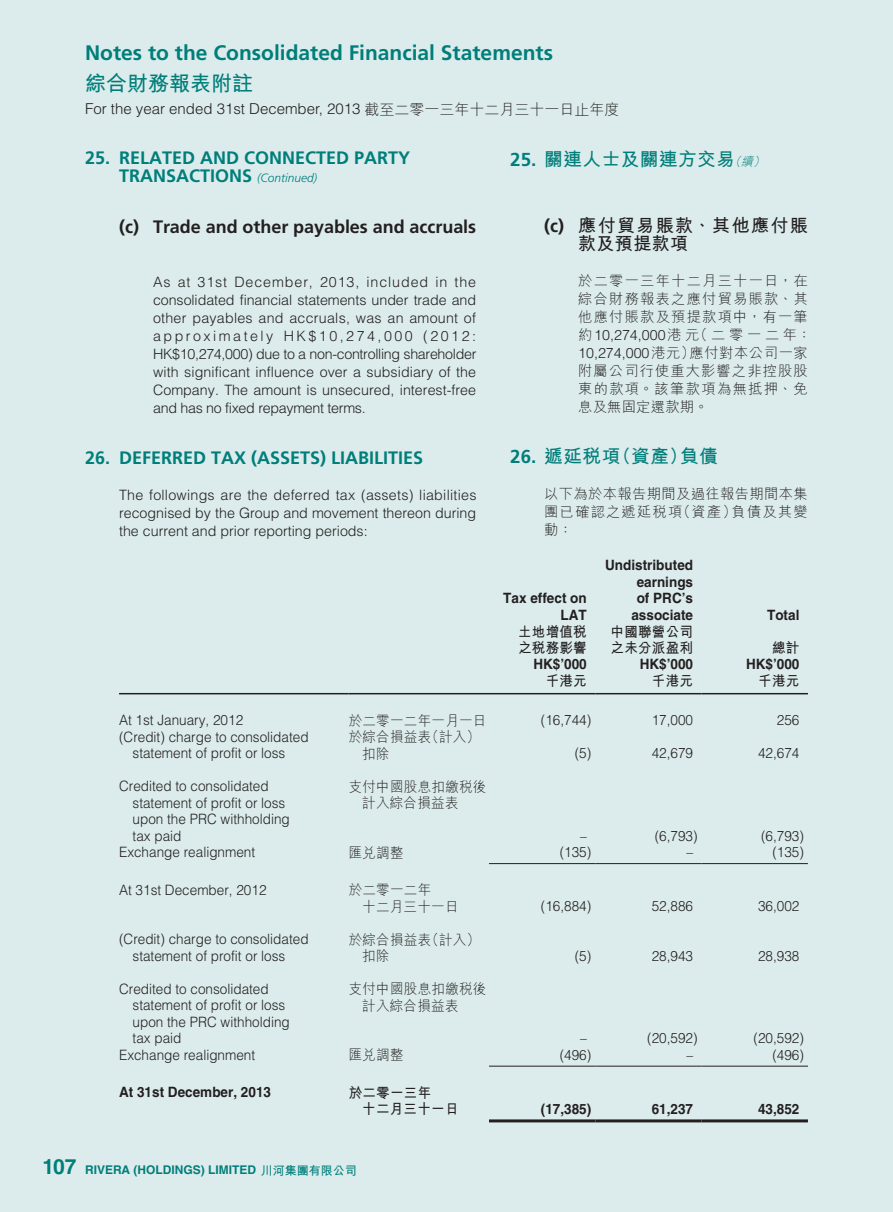
<style>
.page{position:relative;width:893px;height:1212px;background:#dcecec}
.page>*{position:absolute;margin:0;border:0;box-sizing:border-box;transform-origin:0 0}
.t1{font:700 21px "Frutiger LT Std";color:#007e7a}
.t2{font:700 21px "M Hei HK";color:#007e7a}
.t3{font:700 18.75px "M Hei HK";letter-spacing:.02em;color:#007e7a}
.t4{font:700 18px/18px "Frutiger LT Std";color:#007e7a}
.t5{font:700 18px "Frutiger LT Std";letter-spacing:-.005em;color:#231f20}
.t6{font:700 18px/18px "M Hei HK";letter-spacing:.075em;color:#231f20}
.t7{font:300 15px "Helvetica LT Std";color:#231f20}
.t8{font:300 14.25px/16.5px "Helvetica LT Std";color:#231f20;scale:.95 1}
.t9{font:300 14.25px/18px "Helvetica LT Std";color:#231f20;text-align:justify}
.t10{font:300 14.25px/18px "M Hei HK";letter-spacing:.085em;color:#231f20}
.t11{font:700 14.25px/16.5px "Helvetica LT Std";color:#231f20;text-align:right;scale:.95 1}
.t12{font:300 14.25px/16.5px "M Hei HK";letter-spacing:.03em;color:#231f20;scale:.95 1}
.t13{font:700 14.25px/16.5px "M Hei HK";letter-spacing:.02em;color:#231f20;scale:.95 1}
.t14{font:300 14.25px/18px "M Hei HK";letter-spacing:.03em;color:#231f20;text-align:justify}
.t15{font:700 12px "Helvetica LT Std";color:#007e7a}
.s1{font-family:"M Hei HK"}
.s2{font-weight:300;font-style:italic;font-size:12px}
.s3{font-family:"Frutiger LT Std"}
.s4{font-family:"Helvetica LT Std"}
.s5{font-size:21px}
</style>
<div class="page">
<hr style="left:119px;top:693px;width:230px;height:1px;background:#231f20">
<hr style="left:349px;top:693px;width:140px;height:1px;background:#231f20">
<hr style="left:489px;top:693px;width:106px;height:1px;background:#231f20">
<hr style="left:595px;top:693px;width:107px;height:1px;background:#231f20">
<hr style="left:702px;top:693px;width:106px;height:1px;background:#231f20">
<hr style="left:489px;top:863px;width:106px;height:1px;background:#231f20">
<hr style="left:595px;top:863px;width:107px;height:1px;background:#231f20">
<hr style="left:702px;top:863px;width:106px;height:1px;background:#231f20">
<hr style="left:489px;top:1066px;width:106px;height:1px;background:#231f20">
<hr style="left:595px;top:1066px;width:107px;height:1px;background:#231f20">
<hr style="left:702px;top:1066px;width:106px;height:1px;background:#231f20">
<hr style="left:489px;top:1119px;width:106px;height:3px;background:#231f20">
<hr style="left:595px;top:1119px;width:107px;height:3px;background:#231f20">
<hr style="left:702px;top:1119px;width:106px;height:3px;background:#231f20">
<h1 class="t1" style="left:85px;top:40px;width:469px">Notes to the Consolidated Financial Statements</h1>
<h1 class="t2" style="left:85px;top:68px;width:169px">綜合財務報表附註</h1>
<p class="t7" style="left:85px;top:100px;width:536px">For the year ended 31st December, 2013 <span class="s1">截至二零一三年十二月三十一日止年度</span></p>
<p class="t4" style="left:119px;top:149px;width:293px;text-indent:-34px">25. RELATED AND CONNECTED PARTY<br>TRANSACTIONS <span class="s2">(Continued)</span></p>
<p class="t5" style="left:119px;top:216px;width:359px">(c) Trade and other payables and accruals</p>
<p class="t9" style="left:153px;top:272px;width:325px">As at 31st December, 2013, included in the consolidated financial statements under trade and other payables and accruals, was an amount of approximately HK$10,274,000 (2012:<br>HK$10,274,000) due to a non-controlling shareholder with significant influence over a subsidiary of the Company. The amount is unsecured, interest-free and has no fixed repayment terms.</p>
<p class="t4" style="left:85px;top:448px;width:340px">26. DEFERRED TAX (ASSETS) LIABILITIES</p>
<p class="t9" style="left:119px;top:485px;width:359px">The followings are the deferred tax (assets) liabilities recognised by the Group and movement thereon during the current and prior reporting periods:</p>
<h2 class="t3" style="left:510px;top:145px;width:259px"><span class="s3">25.</span> 關連人士及關連方交易<span class="s2">（續）</span></h2>
<p class="t6" style="left:578px;top:214px;width:231px;text-indent:-34px"><span class="s3">(c)</span> 應付貿易賬款、其他應付賬款及預提款項</p>
<p class="t10" style="left:578px;top:271px;width:235px">於二零一三年十二月三十一日，在綜合財務報表之應付貿易賬款、其他應付賬款及預提款項中，有一筆約<span class="s4">10,274,000</span>港元（二零一二年：<br><span class="s4">10,274,000</span>港元）應付對本公司一家附屬公司行使重大影響之非控股股東的款項。該筆款項為無抵押、免息及無固定還款期。</p>
<h2 class="t3" style="left:510px;top:442px;width:209px"><span class="s3">26.</span> 遞延稅項（資產）負債</h2>
<p class="t14" style="left:544px;top:484px;width:265px">以下為於本報告期間及過往報告期間本集團已確認之遞延稅項（資產）負債及其變動：</p>
<p class="t11" style="left:503px;top:590px;width:89px">Tax effect on<br>LAT</p>
<p class="t11" style="left:605px;top:557px;width:94px">Undistributed earnings<br>of PRC’s associate</p>
<p class="t13" style="left:518px;top:622px;width:74px">土地增值稅之稅務影響</p>
<p class="t13" style="left:610px;top:622px;width:88px">中國聯營公司之未分派盈利</p>
<p class="t11" style="left:767px;top:606px;width:36px">Total</p>
<p class="t13" style="left:772px;top:638px;width:30px">總計</p>
<p class="t11" style="left:533px;top:656px;width:58px">HK$’000</p>
<p class="t11" style="left:640px;top:656px;width:58px">HK$’000</p>
<p class="t11" style="left:746px;top:656px;width:58px">HK$’000</p>
<p class="t13" style="left:546px;top:671px;width:45px">千港元</p>
<p class="t13" style="left:652px;top:671px;width:45px">千港元</p>
<p class="t13" style="left:758px;top:671px;width:45px">千港元</p>
<p class="t8" style="left:119px;top:711px;width:132px">At 1st January, 2012</p>
<p class="t12" style="left:349px;top:712px;width:147px">於二零一二年一月一日</p>
<p class="t8" style="left:541px;top:711px;width:55px">(16,744)</p>
<p class="t8" style="left:652px;top:711px;width:45px">17,000</p>
<p class="t8" style="left:777px;top:711px;width:25px">256</p>
<p class="t8" style="left:133px;top:728px;width:187px;text-indent:-14px">(Credit) charge to consolidated statement of profit or loss</p>
<p class="t12" style="left:362px;top:728px;width:125px;text-indent:-14px">於綜合損益表（計入）扣除</p>
<p class="t8" style="left:575px;top:744px;width:19px">(5)</p>
<p class="t8" style="left:652px;top:744px;width:45px">42,679</p>
<p class="t8" style="left:758px;top:744px;width:45px">42,674</p>
<p class="t8" style="left:133px;top:777px;width:167px;text-indent:-14px">Credited to consolidated statement of profit or loss upon the PRC withholding tax paid</p>
<p class="t12" style="left:362px;top:778px;width:132px;text-indent:-14px">支付中國股息扣繳稅後計入綜合損益表</p>
<p class="t8" style="left:580px;top:827px;width:9px">–</p>
<p class="t8" style="left:655px;top:827px;width:47px">(6,793)</p>
<p class="t8" style="left:761px;top:827px;width:47px">(6,793)</p>
<p class="t8" style="left:119px;top:843px;width:145px">Exchange realignment</p>
<p class="t12" style="left:349px;top:844px;width:59px">匯兌調整</p>
<p class="t8" style="left:560px;top:843px;width:35px">(135)</p>
<p class="t8" style="left:686px;top:843px;width:9px">–</p>
<p class="t8" style="left:772px;top:843px;width:35px">(135)</p>
<p class="t8" style="left:119px;top:881px;width:157px">At 31st December, 2012</p>
<p class="t12" style="left:362px;top:881px;width:103px;text-indent:-14px">於二零一二年<br>十二月三十一日</p>
<p class="t8" style="left:541px;top:897px;width:55px">(16,884)</p>
<p class="t8" style="left:652px;top:897px;width:45px">52,886</p>
<p class="t8" style="left:758px;top:897px;width:45px">36,002</p>
<p class="t8" style="left:133px;top:930px;width:187px;text-indent:-14px">(Credit) charge to consolidated statement of profit or loss</p>
<p class="t12" style="left:362px;top:931px;width:125px;text-indent:-14px">於綜合損益表（計入）扣除</p>
<p class="t8" style="left:133px;top:980px;width:167px;text-indent:-14px">Credited to consolidated statement of profit or loss upon the PRC withholding tax paid</p>
<p class="t12" style="left:362px;top:980px;width:132px;text-indent:-14px">支付中國股息扣繳稅後計入綜合損益表</p>
<p class="t8" style="left:575px;top:947px;width:19px">(5)</p>
<p class="t8" style="left:652px;top:947px;width:45px">28,943</p>
<p class="t8" style="left:758px;top:947px;width:45px">28,938</p>
<p class="t8" style="left:580px;top:1029px;width:9px">–</p>
<p class="t8" style="left:647px;top:1029px;width:55px">(20,592)</p>
<p class="t8" style="left:753px;top:1029px;width:55px">(20,592)</p>
<p class="t8" style="left:119px;top:1046px;width:145px">Exchange realignment</p>
<p class="t12" style="left:349px;top:1046px;width:59px">匯兌調整</p>
<p class="t8" style="left:560px;top:1046px;width:35px">(496)</p>
<p class="t8" style="left:686px;top:1046px;width:9px">–</p>
<p class="t8" style="left:772px;top:1046px;width:35px">(496)</p>
<p class="t11" style="left:119px;top:1083px;width:161px">At 31st December, 2013</p>
<p class="t13" style="left:362px;top:1083px;width:103px;text-indent:-14px">於二零一三年<br>十二月三十一日</p>
<p class="t11" style="left:541px;top:1100px;width:55px">(17,385)</p>
<p class="t11" style="left:652px;top:1100px;width:45px">61,237</p>
<p class="t11" style="left:758px;top:1100px;width:45px">43,852</p>
<p class="t15" style="left:43px;top:1162px;width:316px"><span class="s5">107</span> RIVERA (HOLDINGS) LIMITED <span class="s1">川河集團有限公司</span></p>
</div>
